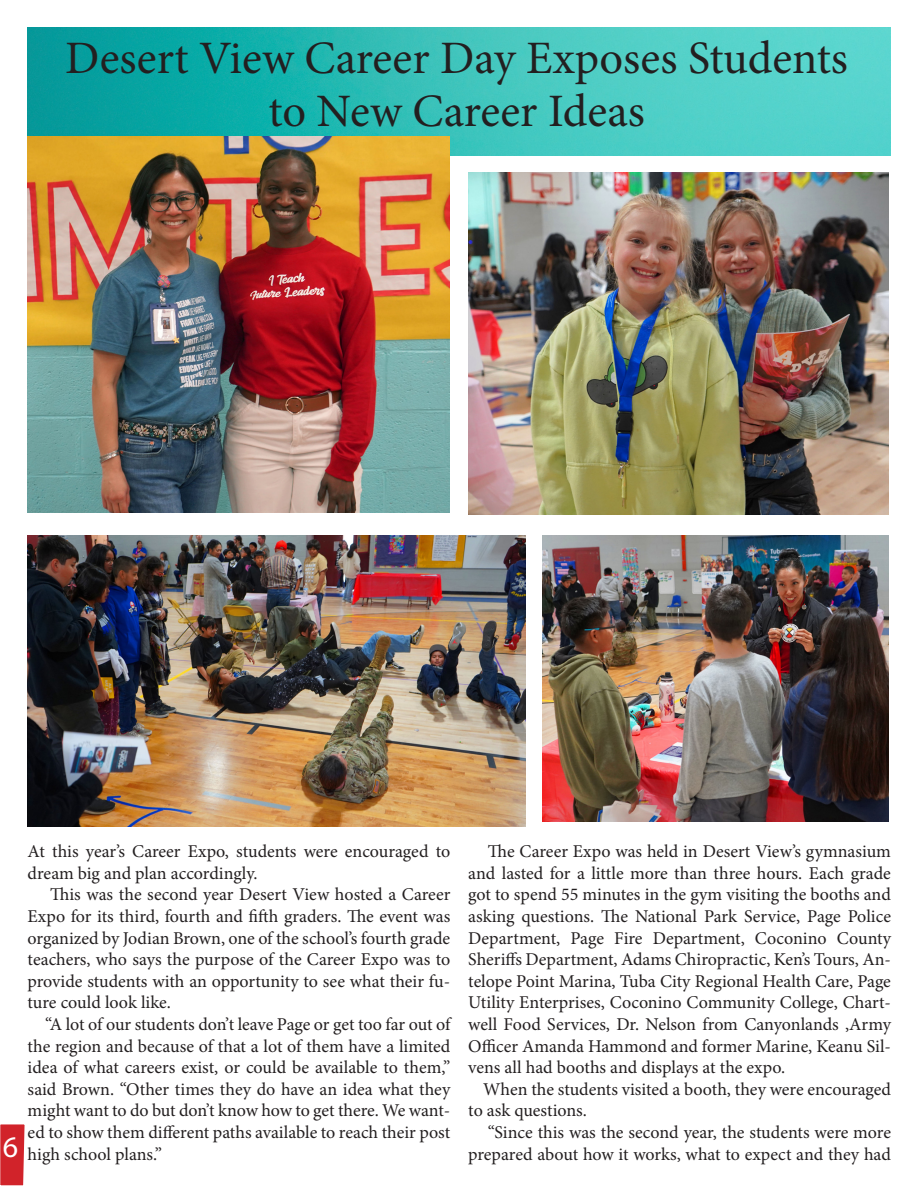
<style>
.page{position:relative;width:918px;height:1188px;background:#fff}
.page>*{position:absolute;margin:0;border:0;box-sizing:border-box;transform-origin:0 0}
.t1{font:46.5px "Minion Pro";color:#231f20}
.t2{font:30px "Myriad Pro";color:#fff}
.t3{font:18px/21.6px "Minion Pro";color:#231f20;text-align:justify}
</style>
<div class="page">
<svg style="left:0;top:1124px;width:25px;height:62px;background:#d4333a"></svg>
<img style="left:27px;top:27px;width:864px;height:129px">
<img style="left:27px;top:136px;width:423px;height:377px">
<img style="left:468px;top:173px;width:421px;height:341px">
<img style="left:28px;top:536px;width:498px;height:290px">
<img style="left:542px;top:536px;width:347px;height:285px">
<p class="t1" style="left:65px;top:27px;width:784px">Desert View Career Day Exposes Students</p>
<p class="t1" style="left:268px;top:80px;width:378px">to New Career Ideas</p>
<p class="t2" style="left:3px;top:1128px;width:17px">6</p>
<p class="t3" style="left:28px;top:841px;width:424px">At this year’s Career Expo, students were encouraged to dream big and plan accordingly.</p>
<p class="t3" style="left:28px;top:884px;width:424px;text-indent:23px">This was the second year Desert View hosted a Career Expo for its third, fourth and fifth graders. The event was organized by Jodian Brown, one of the school’s fourth grade teachers, who says the purpose of the Career Expo was to provide students with an opportunity to see what their fu&shy;ture could look like.</p>
<p class="t3" style="left:28px;top:1013px;width:424px;text-indent:18px">“A lot of our students don’t leave Page or get too far out of the region and because of that a lot of them have a limited idea of what careers exist, or could be available to them,” said Brown. “Other times they do have an idea what they might want to do but don’t know how to get there. We want&shy;ed to show them different paths available to reach their post high school plans.”</p>
<p class="t3" style="left:468px;top:841px;width:424px;text-indent:20px">The Career Expo was held in Desert View’s gymnasium and lasted for a little more than three hours. Each grade got to spend 55 minutes in the gym visiting the booths and asking questions. The National Park Service, Page Police Department, Page Fire Department, Coconino County Sheriffs Department, Adams Chiropractic, Ken’s Tours, An&shy;telope Point Marina, Tuba City Regional Health Care, Page Utility Enterprises, Coconino Community College, Chart&shy;well Food Services, Dr. Nelson from Canyonlands ,Army Officer Amanda Hammond and former Marine, Keanu Sil&shy;vens all had booths and displays at the expo.</p>
<p class="t3" style="left:468px;top:1078px;width:424px;text-indent:15px">When the students visited a booth, they were encouraged to ask questions.</p>
<p class="t3" style="left:468px;top:1121px;width:424px;text-align:right">“Since this was the second year, the students were more prepared about how it works, what to expect and they had</p>
</div>
